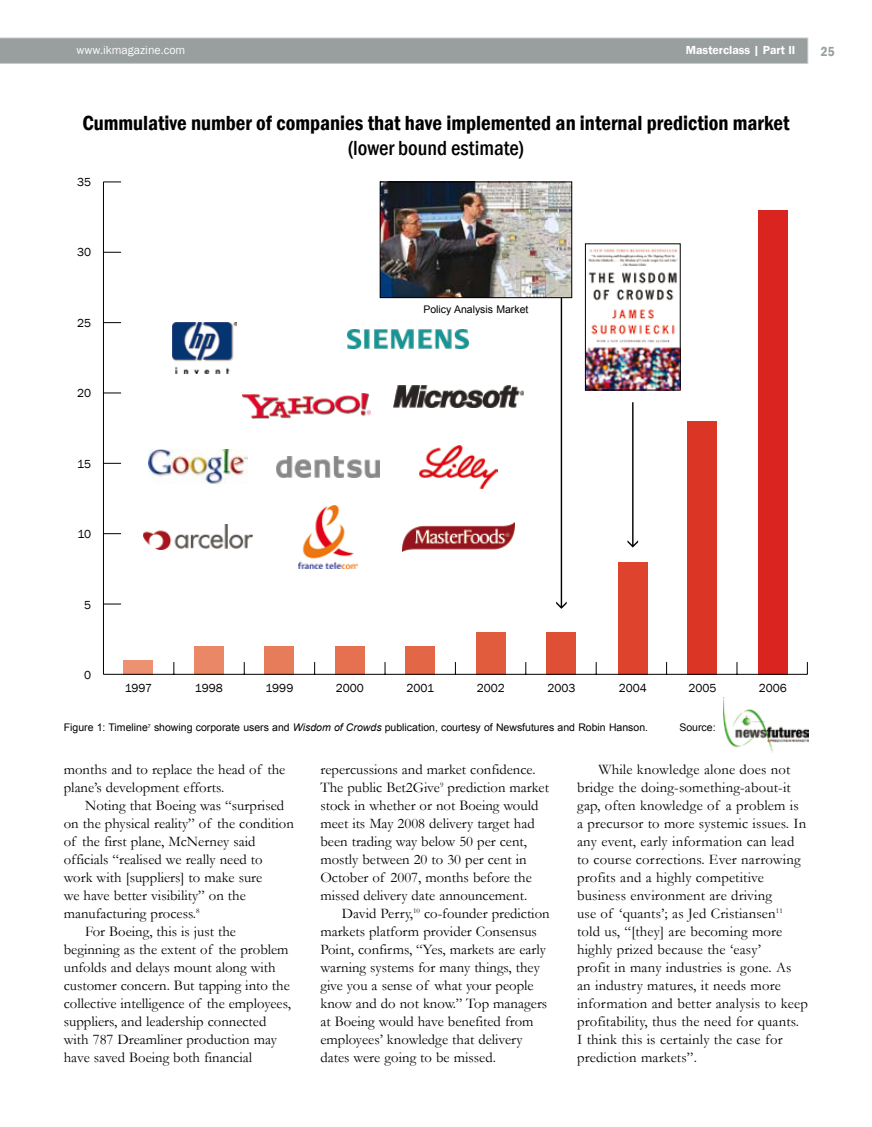
<style>
.page{position:relative;width:872px;height:1127px;background:#fff}
.page>*{position:absolute;margin:0;border:0;box-sizing:border-box;transform-origin:0 0}
.t1{font:600 condensed 21px "Franklin Gothic";color:#000}
.t2{font:500 condensed 21px "Franklin Gothic";color:#000}
.t3{font:14.7px/18px "Garamond";color:#000}
.t4{font:600 condensed 13.5px "Franklin Gothic";color:#989f9e}
.t5{font:12px "Franklin Gothic";color:#000}
.t6{font:12px "Franklin Gothic";color:#fff}
.t7{font:600 12px "Franklin Gothic";color:#fff}
.t8{font:10.5px "Arial";color:#000}
.s1{font-style:italic}
</style>
<div class="page">
<img style="left:724px;top:697px;width:84px;height:55px">
<div style="left:123px;top:660px;width:30px;height:14px;background:#ec9272"></div>
<div style="left:758px;top:210px;width:30px;height:464px;background:#da2420"></div>
<div style="left:687px;top:421px;width:30px;height:253px;background:#db3526"></div>
<div style="left:618px;top:562px;width:29px;height:112px;background:#dd432d"></div>
<div style="left:546px;top:632px;width:30px;height:42px;background:#df4f35"></div>
<div style="left:476px;top:632px;width:30px;height:42px;background:#e15b3d"></div>
<div style="left:405px;top:646px;width:30px;height:28px;background:#e36646"></div>
<div style="left:335px;top:646px;width:30px;height:28px;background:#e57150"></div>
<div style="left:264px;top:646px;width:30px;height:28px;background:#e77c5b"></div>
<div style="left:194px;top:646px;width:30px;height:28px;background:#e98766"></div>
<hr style="left:103px;top:674px;width:704px;height:1px;background:#000">
<svg style="left:174px;top:662px;width:1px;height:12px"></svg>
<svg style="left:244px;top:662px;width:1px;height:12px"></svg>
<svg style="left:314px;top:662px;width:1px;height:12px"></svg>
<svg style="left:385px;top:662px;width:1px;height:12px"></svg>
<svg style="left:455px;top:662px;width:1px;height:12px"></svg>
<svg style="left:525px;top:662px;width:1px;height:12px"></svg>
<svg style="left:596px;top:662px;width:1px;height:12px"></svg>
<svg style="left:666px;top:662px;width:1px;height:12px"></svg>
<svg style="left:736px;top:662px;width:1px;height:12px"></svg>
<svg style="left:807px;top:662px;width:1px;height:12px"></svg>
<hr style="left:103px;top:182px;width:1px;height:492px;background:#000">
<svg style="left:104px;top:604px;width:17px;height:1px"></svg>
<svg style="left:104px;top:533px;width:17px;height:1px"></svg>
<svg style="left:104px;top:463px;width:17px;height:1px"></svg>
<svg style="left:104px;top:393px;width:17px;height:1px"></svg>
<svg style="left:104px;top:322px;width:17px;height:1px"></svg>
<svg style="left:104px;top:252px;width:17px;height:1px"></svg>
<svg style="left:104px;top:182px;width:17px;height:1px"></svg>
<img style="left:144px;top:524px;width:108px;height:26px">
<img style="left:276px;top:456px;width:103px;height:21px">
<img style="left:298px;top:505px;width:59px;height:64px">
<img style="left:148px;top:450px;width:100px;height:34px">
<img style="left:172px;top:322px;width:64px;height:51px">
<img style="left:419px;top:445px;width:78px;height:43px">
<img style="left:402px;top:522px;width:112px;height:30px">
<img style="left:393px;top:386px;width:130px;height:21px">
<img style="left:347px;top:329px;width:122px;height:19px">
<img style="left:587px;top:249px;width:91px;height:139px">
<div style="left:585px;top:244px;width:95px;height:146px;border:1px solid #000"></div>
<img style="left:242px;top:393px;width:128px;height:25px">
<svg style="left:627px;top:402px;width:11px;height:145px"></svg>
<svg style="left:556px;top:298px;width:11px;height:311px"></svg>
<img style="left:382px;top:184px;width:188px;height:112px">
<div style="left:380px;top:182px;width:192px;height:116px;border:1px solid #000"></div>
<svg style="left:0;top:38px;width:808px;height:26px;background:#9aa1a0"></svg>
<p class="t6" style="left:77px;top:43px;width:110px">www.ikmagazine.com</p>
<p class="t7" style="left:685px;top:43px;width:111px">Masterclass | Part II</p>
<p class="t4" style="left:821px;top:42px;width:15px">25</p>
<h1 class="t1" style="left:82px;top:108px;width:709px">Cummulative number of companies that have implemented an internal prediction market</h1>
<h1 class="t2" style="left:348px;top:134px;width:178px">(lower bound estimate)</h1>
<p class="t5" style="left:77px;top:175px;width:16px">35</p>
<p class="t5" style="left:77px;top:245px;width:16px">30</p>
<p class="t5" style="left:77px;top:315px;width:16px">25</p>
<p class="t5" style="left:77px;top:386px;width:16px">20</p>
<p class="t5" style="left:77px;top:456px;width:15px">15</p>
<p class="t5" style="left:77px;top:527px;width:15px">10</p>
<p class="t5" style="left:84px;top:597px;width:9px">5</p>
<p class="t5" style="left:84px;top:668px;width:9px">0</p>
<p class="t8" style="left:423px;top:303px;width:107px">Policy Analysis Market</p>
<p class="t5" style="left:195px;top:680px;width:29px">1998</p>
<p class="t5" style="left:265px;top:680px;width:29px">1999</p>
<p class="t5" style="left:336px;top:680px;width:30px">2000</p>
<p class="t5" style="left:406px;top:680px;width:29px">2001</p>
<p class="t5" style="left:477px;top:680px;width:30px">2002</p>
<p class="t5" style="left:547px;top:680px;width:30px">2003</p>
<p class="t5" style="left:618px;top:680px;width:30px">2004</p>
<p class="t5" style="left:688px;top:680px;width:30px">2005</p>
<p class="t5" style="left:759px;top:680px;width:30px">2006</p>
<p class="t8" style="left:64px;top:721px;width:586px">Figure 1: Timeline<sup>7</sup> showing corporate users and <span class="s1">Wisdom of Crowds</span> publication, courtesy of Newsfutures and Robin Hanson.</p>
<p class="t5" style="left:125px;top:680px;width:29px">1997</p>
<p class="t8" style="left:679px;top:721px;width:38px">Source:</p>
<p class="t3" style="left:64px;top:760px;width:223px">months and to replace the head of the plane’s development efforts.</p>
<p class="t3" style="left:85px;top:796px;width:201px">Noting that Boeing was “surprised</p>
<p class="t3" style="left:64px;top:814px;width:231px">on the physical reality” of the condition</p>
<p class="t3" style="left:64px;top:832px;width:193px">of the first plane, McNerney said</p>
<p class="t3" style="left:64px;top:850px;width:200px">officials “realised we really need to</p>
<p class="t3" style="left:64px;top:868px;width:200px">work with [suppliers] to make sure</p>
<p class="t3" style="left:64px;top:886px;width:184px">we have better visibility” on the</p>
<p class="t3" style="left:64px;top:904px;width:137px">manufacturing process.<sup>8</sup></p>
<p class="t3" style="left:85px;top:922px;width:152px">For Boeing, this is just the</p>
<p class="t3" style="left:64px;top:940px;width:226px">beginning as the extent of the problem</p>
<p class="t3" style="left:64px;top:958px;width:213px">unfolds and delays mount along with</p>
<p class="t3" style="left:64px;top:976px;width:228px">customer concern. But tapping into the</p>
<p class="t3" style="left:64px;top:994px;width:228px">collective intelligence of the employees,</p>
<p class="t3" style="left:64px;top:1012px;width:204px">suppliers, and leadership connected</p>
<p class="t3" style="left:64px;top:1030px;width:215px">with 787 Dreamliner production may</p>
<p class="t3" style="left:64px;top:1048px;width:190px">have saved Boeing both financial</p>
<p class="t3" style="left:320px;top:760px;width:230px">repercussions and market confidence.<br>The public Bet2Give<sup>9</sup> prediction market stock in whether or not Boeing would meet its May 2008 delivery target had been trading way below 50 per cent, mostly between 20 to 30 per cent in October of 2007, months before the missed delivery date announcement.</p>
<p class="t3" style="left:320px;top:904px;width:231px;text-indent:21px">David Perry,<sup>10</sup> co-founder prediction markets platform provider Consensus Point, confirms, “Yes, markets are early warning systems for many things, they give you a sense of what your people know and do not know.” Top managers at Boeing would have benefited from employees’ knowledge that delivery dates were going to be missed.</p>
<p class="t3" style="left:577px;top:760px;width:232px;text-indent:21px">While knowledge alone does not bridge the doing-something-about-it gap, often knowledge of a problem is a precursor to more systemic issues. In any event, early information can lead to course corrections. Ever narrowing profits and a highly competitive business environment are driving<br>use of ‘quants’; as Jed Cristiansen<sup>11 </sup>told us, “[they] are becoming more highly prized because the ‘easy’<br>profit in many industries is gone. As an industry matures, it needs more information and better analysis to keep profitability, thus the need for quants.<br>I think this is certainly the case for prediction markets”.</p>
</div>
